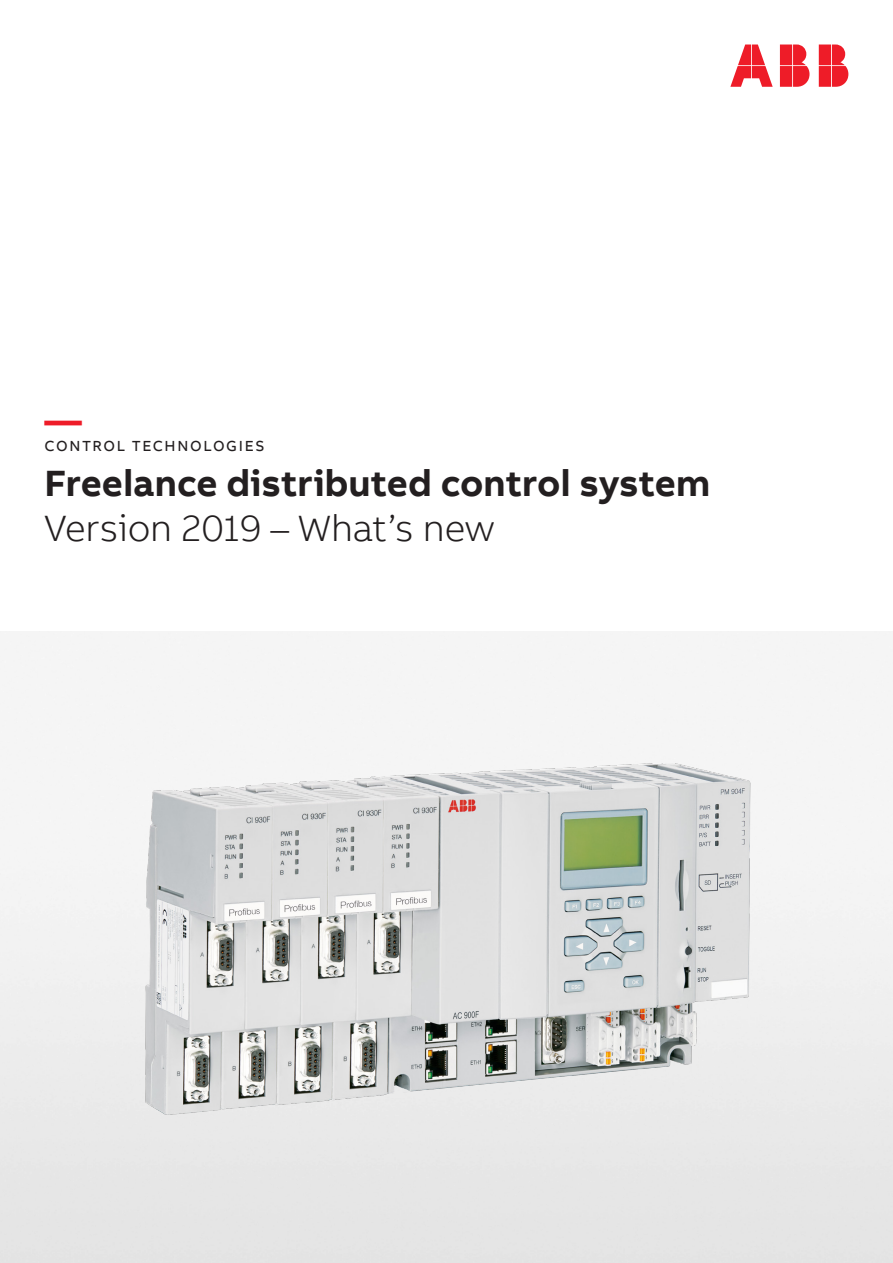
<style>
.page{position:relative;width:893px;height:1263px;background:#fff}
.page>*{position:absolute;margin:0;border:0;box-sizing:border-box;transform-origin:0 0}
.t1{font:58.05px "ABB Logo Plain";color:#ee1c28}
.t2{font:700 37.5px "AB Bvoice";color:#231f20}
.t3{font:300 37.5px "AB Bvoice";letter-spacing:-.01em;color:#231f20}
.t4{font:700 37.5px "AB Bvoice";color:#ee1c28}
.t5{font:15px "AB Bvoice";letter-spacing:.11em;color:#231f20}
</style>
<div class="page">
<img style="left:118px;top:703px;width:685px;height:459px">
<h1 class="t1" style="left:730px;top:33px;width:123px">ABB</h1>
<p class="t4" style="left:45px;top:396px;width:39px">—</p>
<p class="t5" style="left:45px;top:437px;width:221px">CONTROL TECHNOLOGIES</p>
<p class="t2" style="left:45px;top:459px;width:667px">Freelance distributed control system</p>
<p class="t3" style="left:45px;top:506px;width:452px">Version 2019 – What’s new</p>
</div>
